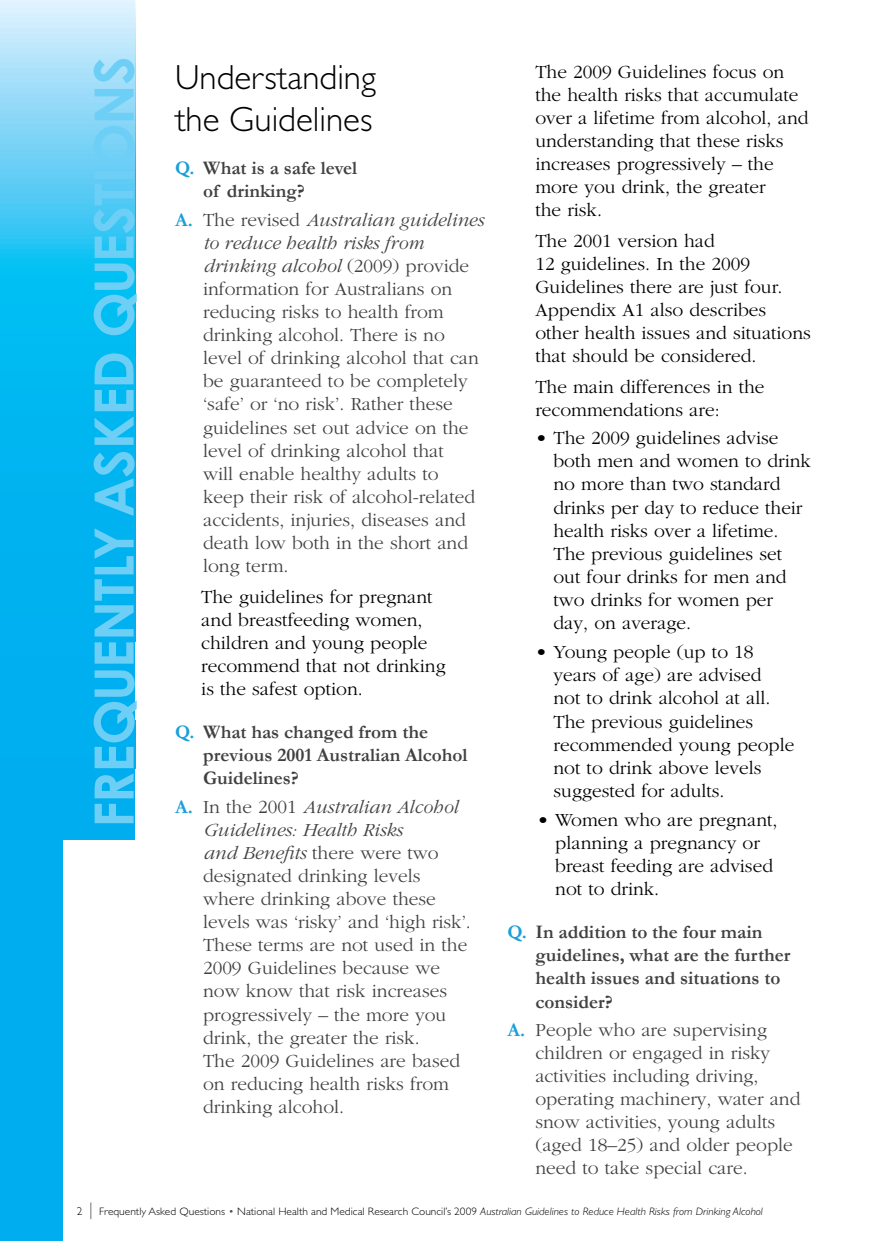
<style>
.page{position:relative;width:874px;height:1241px;background:#fff}
.page>*{position:absolute;margin:0;border:0;box-sizing:border-box;transform-origin:0 0}
.t1{font:700 54.25px "Century Gothic";letter-spacing:-.015em;color:#6dcff6}
.t2{font:300 35px/42px "Gill Sans";color:#000}
.t3{font:300 19.25px/23.1px "Garamond";color:#414142}
.t4{font:300 19.25px/23.1px "Garamond";color:#000}
.t5{font:700 19.25px/23.1px "Garamond";color:#414142}
.t6{font:300 10.85px "Gill Sans";color:#000;scale:1.05 1}
.s1{color:#1aa0d7}
.s2{font-weight:700;color:#1aa0d7}
.s3{font-style:italic}
.s4{font-size:11.38px}
.s5{font-size:16.62px;color:#58595b}
.s6{color:#4d4d4f}
</style>
<div class="page">
<svg style="left:0;top:0;width:134px;height:1240px;background:#20bbf2"></svg>
<div style="left:63px;top:840px;width:90px;height:400px;background:#fff"></div>
<h1 class="t1" style="left:80px;top:827px;width:772px;rotate:-90deg">FREQUENTLY ASKED QUESTIONS</h1>
<h2 class="t2" style="left:175px;top:57px;width:202px">Understanding the Guidelines</h2>
<p class="t5" style="left:203px;top:156px;width:155px;text-indent:-28px"><span class="s1">Q.</span> What is a safe level of drinking?</p>
<p class="t3" style="left:203px;top:208px;width:282px;text-indent:-28px"><span class="s2">A.</span> The revised <span class="s3">Australian guidelines to reduce health risks from drinking alcohol</span> (2009) provide information for Australians on reducing risks to health from drinking alcohol. There is no level of drinking alcohol that can be guaranteed to be completely ‘safe’ or ‘no risk’. Rather these guidelines set out advice on the level of drinking alcohol that<br>will enable healthy adults to keep their risk of alcohol-related accidents, injuries, diseases and death low both in the short and long term.</p>
<p class="t4" style="left:201px;top:585px;width:246px">The guidelines for pregnant and breastfeeding women, children and young people recommend that not drinking is the safest option.</p>
<p class="t5" style="left:203px;top:720px;width:266px;text-indent:-28px"><span class="s1">Q.</span> What has changed from the previous 2001 Australian Alcohol<br>Guidelines?</p>
<p class="t3" style="left:203px;top:795px;width:269px;text-indent:-28px"><span class="s2">A.</span> In the 2001 <span class="s3">Australian Alcohol<br>Guidelines: Health Risks<br>and Benefits</span> there were two designated drinking levels where drinking above these levels was ‘risky’ and ‘high risk’.<br>These terms are not used in the<br>2009 Guidelines because we now know that risk increases progressively – the more you drink, the greater the risk.<br>The 2009 Guidelines are based on reducing health risks from drinking alcohol.</p>
<p class="t4" style="left:535px;top:60px;width:274px">The 2009 Guidelines focus on the health risks that accumulate over a lifetime from alcohol, and understanding that these risks increases progressively – the more you drink, the greater<br>the risk.</p>
<p class="t4" style="left:535px;top:229px;width:277px">The 2001 version had<br>12 guidelines. In the 2009<br>Guidelines there are just four.<br>Appendix A1 also describes other health issues and situations that should be considered.</p>
<p class="t4" style="left:535px;top:375px;width:230px">The main differences in the recommendations are:</p>
<p class="t4" style="left:553px;top:426px;width:259px;text-indent:-18px">• The 2009 guidelines advise both men and women to drink no more than two standard drinks per day to reduce their health risks over a lifetime.<br>The previous guidelines set out four drinks for men and two drinks for women per day, on average.</p>
<p class="t4" style="left:553px;top:640px;width:242px;text-indent:-18px">• Young people (up to 18 years of age) are advised<br>not to drink alcohol at all.<br>The previous guidelines recommended young people not to drink above levels suggested for adults.</p>
<p class="t4" style="left:555px;top:808px;width:224px;text-indent:-18px">• Women who are pregnant, planning a pregnancy or breast feeding are advised not to drink.</p>
<p class="t5" style="left:535px;top:920px;width:256px;text-indent:-28px"><span class="s1">Q.</span> In addition to the four main guidelines, what are the further health issues and situations to consider?</p>
<p class="t3" style="left:535px;top:1018px;width:266px;text-indent:-28px"><span class="s2">A.</span> People who are supervising children or engaged in risky activities including driving, operating machinery, water and snow activities, young adults (aged 18–25) and older people need to take special care.</p>
<p class="t6" style="left:77px;top:1205px;width:654px"><span class="s4">2</span> <span class="s5">|</span> Frequently Asked Questions <span class="s6">•</span> National Health and Medical Research Council’s 2009 <span class="s3">Australian Guidelines to Reduce Health Risks from Drinking Alcohol</span></p>
</div>
